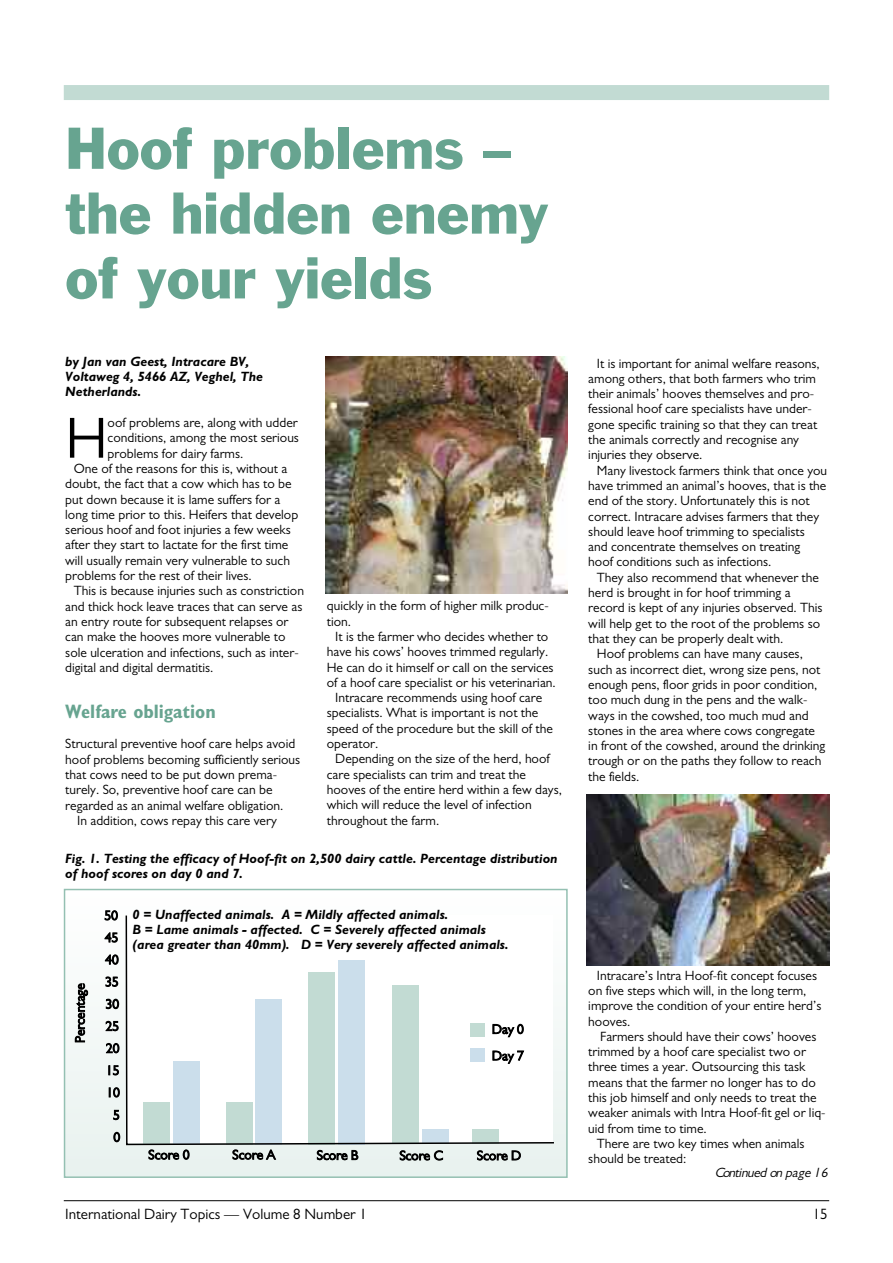
<style>
.page{position:relative;width:893px;height:1263px;background:#fff}
.page>*{position:absolute;margin:0;border:0;box-sizing:border-box;transform-origin:0 0}
.t1{font:58.35px "Gill Sans";color:#000}
.t2{font:54px/64.8px "Franklin Gothic BT";color:#67a490}
.t3{font:700 condensed 19.5px "Gill Sans";color:#67a490}
.t4{font:15px "Gill Sans";color:#000}
.t5{font:13.5px/15.3px "Gill Sans";color:#000}
.t6{font:italic 700 13.5px/15px "Gill Sans";color:#000}
.t7{font:italic 13.5px "Gill Sans";color:#000}
</style>
<div class="page">
<hr style="left:64px;top:1200px;width:765px;height:1px;background:#000">
<div style="left:64px;top:85px;width:765px;height:15px;background:#c2dbd3"></div>
<img style="left:325px;top:357px;width:243px;height:237px">
<div style="left:65px;top:890px;width:501px;height:286px;background:#f2f7f5"></div>
<div style="left:64px;top:889px;width:504px;height:289px;border:2px solid #94c0b2"></div>
<svg style="left:125px;top:914px;width:430px;height:232px"></svg>
<div style="left:471px;top:1023px;width:14px;height:13px;background:#c2dbd3"></div>
<div style="left:471px;top:1048px;width:14px;height:14px;background:#cbdeeb"></div>
<img style="left:587px;top:795px;width:242px;height:170px">
<h2 class="t2" style="left:65px;top:121px;width:484px">Hoof problems – the hidden enemy of your yields</h2>
<p class="t6" style="left:65px;top:355px;width:199px">by Jan van Geest, Intracare BV,<br>Voltaweg 4, 5466 AZ, Veghel, The<br>Netherlands.</p>
<h1 class="t1" style="left:65px;top:418px;width:44px">H</h1>
<p class="t5" style="left:108px;top:416px;width:192px">oof problems are, along with udder</p>
<p class="t5" style="left:108px;top:432px;width:193px">conditions, among the most serious</p>
<p class="t5" style="left:108px;top:447px;width:137px">problems for dairy farms.</p>
<p class="t5" style="left:74px;top:462px;width:215px">One of the reasons for this is, without a</p>
<p class="t5" style="left:65px;top:477px;width:228px">doubt, the fact that a cow which has to be</p>
<p class="t5" style="left:65px;top:493px;width:217px">put down because it is lame suffers for a</p>
<p class="t5" style="left:65px;top:508px;width:234px">long time prior to this. Heifers that develop</p>
<p class="t5" style="left:65px;top:523px;width:227px">serious hoof and foot injuries a few weeks</p>
<p class="t5" style="left:65px;top:539px;width:225px">after they start to lactate for the first time</p>
<p class="t5" style="left:65px;top:554px;width:226px">will usually remain very vulnerable to such</p>
<p class="t5" style="left:65px;top:569px;width:188px">problems for the rest of their lives.</p>
<p class="t5" style="left:74px;top:585px;width:232px">This is because injuries such as constriction</p>
<p class="t5" style="left:65px;top:600px;width:239px">and thick hock leave traces that can serve as</p>
<p class="t5" style="left:65px;top:615px;width:225px">an entry route for subsequent relapses or</p>
<p class="t5" style="left:65px;top:630px;width:222px">can make the hooves more vulnerable to</p>
<p class="t5" style="left:65px;top:646px;width:235px">sole ulceration and infections, such as inter-</p>
<p class="t5" style="left:65px;top:661px;width:150px">digital and digital dermatitis.</p>
<h3 class="t3" style="left:65px;top:704px;width:152px">Welfare obligation</h3>
<p class="t5" style="left:65px;top:738px;width:232px">Structural preventive hoof care helps avoid</p>
<p class="t5" style="left:65px;top:753px;width:236px">hoof problems becoming sufficiently serious</p>
<p class="t5" style="left:65px;top:768px;width:213px">that cows need to be put down prema-</p>
<p class="t5" style="left:65px;top:783px;width:209px">turely. So, preventive hoof care can be</p>
<p class="t5" style="left:65px;top:799px;width:220px">regarded as an animal welfare obligation.</p>
<p class="t5" style="left:77px;top:814px;width:201px">In addition, cows repay this care very</p>
<p class="t5" style="left:327px;top:599px;width:223px">quickly in the form of higher milk produc&shy;tion.</p>
<p class="t5" style="left:335px;top:630px;width:215px">It is the farmer who decides whether to</p>
<p class="t5" style="left:327px;top:645px;width:223px">have his cows’ hooves trimmed regularly.</p>
<p class="t5" style="left:327px;top:661px;width:228px">He can do it himself or call on the services</p>
<p class="t5" style="left:327px;top:676px;width:230px">of a hoof care specialist or his veterinarian.</p>
<p class="t5" style="left:335px;top:691px;width:208px">Intracare recommends using hoof care</p>
<p class="t5" style="left:327px;top:707px;width:213px">specialists. What is important is not the</p>
<p class="t5" style="left:327px;top:722px;width:228px">speed of the procedure but the skill of the</p>
<p class="t5" style="left:327px;top:737px;width:53px">operator.</p>
<p class="t5" style="left:335px;top:752px;width:216px">Depending on the size of the herd, hoof</p>
<p class="t5" style="left:327px;top:768px;width:201px">care specialists can trim and treat the</p>
<p class="t5" style="left:327px;top:783px;width:237px">hooves of the entire herd within a few days,</p>
<p class="t5" style="left:327px;top:798px;width:206px">which will reduce the level of infection</p>
<p class="t5" style="left:327px;top:814px;width:114px">throughout the farm.</p>
<p class="t6" style="left:65px;top:852px;width:494px">Fig. 1. Testing the efficacy of Hoof-fit on 2,500 dairy cattle. Percentage distribution of hoof scores on day 0 and 7.</p>
<p class="t5" style="left:74px;top:1043px;width:61px;rotate:-90deg">Percentage</p>
<p class="t5" style="left:104px;top:906px;width:16px;line-height:22.2px;text-align:justify">50<br>45<br>40<br>35</p>
<p class="t5" style="left:106px;top:1020px;width:15px">25</p>
<p class="t5" style="left:106px;top:998px;width:15px">30</p>
<p class="t5" style="left:106px;top:1042px;width:15px">20</p>
<p class="t5" style="left:106px;top:1064px;width:15px">15</p>
<p class="t5" style="left:106px;top:1086px;width:15px">10</p>
<p class="t5" style="left:113px;top:1105px;width:9px;line-height:22.2px">5<br>0</p>
<p class="t6" style="left:133px;top:908px;width:377px">0 = Unaffected animals. A = Mildly affected animals.<br>B = Lame animals - affected. C = Severely affected animals (area greater than 40mm). D = Very severely affected animals.</p>
<p class="t5" style="left:492px;top:1017px;width:33px;line-height:26.7px">Day 0<br>Day 7</p>
<p class="t5" style="left:148px;top:1148px;width:43px">Score 0</p>
<p class="t5" style="left:232px;top:1148px;width:45px">Score A</p>
<p class="t5" style="left:317px;top:1149px;width:43px">Score B</p>
<p class="t5" style="left:400px;top:1149px;width:45px">Score C</p>
<p class="t5" style="left:477px;top:1149px;width:46px">Score D</p>
<p class="t5" style="left:588px;top:357px;width:233px;text-indent:9px">It is important for animal welfare reasons, among others, that both farmers who trim their animals’ hooves themselves and pro&shy;fessional hoof care specialists have under&shy;gone specific training so that they can treat the animals correctly and recognise any injuries they observe.</p>
<p class="t5" style="left:588px;top:464px;width:240px;text-indent:9px">Many livestock farmers think that once you have trimmed an animal’s hooves, that is the end of the story. Unfortunately this is not correct. Intracare advises farmers that they should leave hoof trimming to specialists and concentrate themselves on treating hoof conditions such as infections.</p>
<p class="t5" style="left:588px;top:571px;width:236px;text-indent:9px">They also recommend that whenever the herd is brought in for hoof trimming a record is kept of any injuries observed. This will help get to the root of the problems so that they can be properly dealt with.</p>
<p class="t5" style="left:588px;top:647px;width:239px;text-indent:9px">Hoof problems can have many causes, such as incorrect diet, wrong size pens, not enough pens, floor grids in poor condition, too much dung in the pens and the walk&shy;ways in the cowshed, too much mud and stones in the area where cows congregate in front of the cowshed, around the drinking trough or on the paths they follow to reach the fields.</p>
<p class="t5" style="left:588px;top:969px;width:235px;text-indent:9px">Intracare’s Intra Hoof-fit concept focuses on five steps which will, in the long term, improve the condition of your entire herd’s hooves.</p>
<p class="t5" style="left:600px;top:1030px;width:218px">Farmers should have their cows’ hooves</p>
<p class="t5" style="left:588px;top:1045px;width:219px">trimmed by a hoof care specialist two or</p>
<p class="t5" style="left:588px;top:1061px;width:219px">three times a year. Outsourcing this task</p>
<p class="t5" style="left:588px;top:1076px;width:229px">means that the farmer no longer has to do</p>
<p class="t5" style="left:588px;top:1091px;width:230px">this job himself and only needs to treat the</p>
<p class="t5" style="left:588px;top:1106px;width:239px">weaker animals with Intra Hoof-fit gel or liq-</p>
<p class="t5" style="left:588px;top:1122px;width:120px">uid from time to time.</p>
<p class="t5" style="left:597px;top:1137px;width:209px">There are two key times when animals</p>
<p class="t5" style="left:588px;top:1152px;width:100px">should be treated:</p>
<p class="t7" style="left:715px;top:1168px;width:117px">Continued on page 16</p>
<p class="t4" style="left:65px;top:1209px;width:303px">International Dairy Topics — Volume 8 Number 1</p>
<p class="t4" style="left:813px;top:1209px;width:16px">15</p>
</div>
